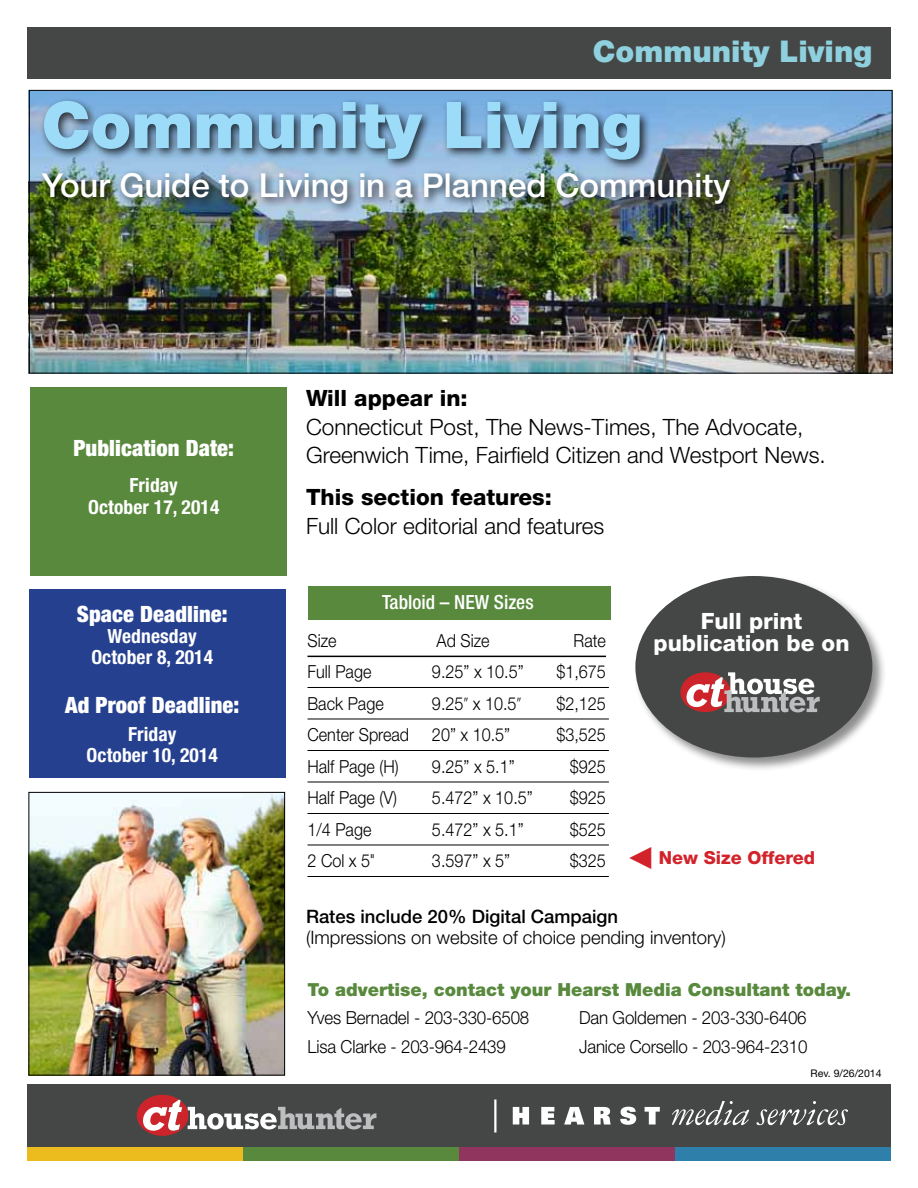
<style>
.page{position:relative;width:918px;height:1188px;background:#fff}
.page>*{position:absolute;margin:0;border:0;box-sizing:border-box;transform-origin:0 0}
.t1{font:900 64.5px "Helvetica Neue LT Std";color:#9ddcf9}
.t2{font:500 33px "Helvetica Neue LT Std";color:#fff}
.t3{font:900 30px "Helvetica Neue LT Std";color:#8ed0dd}
.t4{font:300 22.5px/28.5px "Helvetica Neue LT Std";color:#000}
.t5{font:900 condensed 22.5px "Helvetica Neue LT Std";letter-spacing:.005em;color:#fff}
.t6{font:800 22.5px "Helvetica Neue LT Std";color:#000}
.t7{font:800 22.5px/22.5px "Helvetica Neue LT Std";color:#fff;text-align:center}
.t8{font:700 condensed 19.5px/21px "Helvetica Neue LT Std";letter-spacing:.005em;color:#fff;text-align:center}
.t9{font:500 condensed 19.5px "Helvetica Neue LT Std";color:#fff}
.t10{font:300 18.45px "Helvetica Neue LT Std";color:#000}
.t11{font:500 18.45px "Helvetica Neue LT Std";color:#000}
.t12{font:300 18px "Helvetica Neue LT Std";color:#000;scale:.9 1}
.t13{font:300 18px "Helvetica Neue LT Std";color:#000;scale:.94 1}
.t14{font:900 18px "Helvetica Neue LT Std";color:#58893d}
.t15{font:800 18px "Helvetica Neue LT Std";color:#d2232a}
.t16{font:10.5px "Helvetica Neue LT Std";color:#000}
.s1{font-family:"Myriad Pro"}
.s2{font-family:"Helvetica LT Std"}
.s3{font-weight:300;color:#000}
.s4{font-family:"Universal Std Newswith Comm Pi";font-weight:400;font-size:22.5px}
</style>
<div class="page">
<img style="left:31px;top:92px;width:859px;height:280px">
<div style="left:27px;top:27px;width:864px;height:52px;background:#444745"></div>
<div style="left:30px;top:590px;width:256px;height:188px;background:#25408f"></div>
<img style="left:30px;top:794px;width:253px;height:280px">
<div style="left:28px;top:792px;width:257px;height:284px;border:1px solid #000"></div>
<div style="left:30px;top:387px;width:256px;height:189px;background:#58893d"></div>
<div style="left:633px;top:574px;width:254px;height:197px;background:#000;opacity:.45"></div>
<div style="left:635px;top:576px;width:237px;height:182px;background:#444745;border-radius:50%"></div>
<svg style="left:680px;top:672px;width:140px;height:40px"></svg>
<div style="left:27px;top:1144px;width:216px;height:17px;background:#ecbc1e"></div>
<div style="left:243px;top:1144px;width:216px;height:17px;background:#58893d"></div>
<div style="left:459px;top:1144px;width:216px;height:17px;background:#90365e"></div>
<div style="left:675px;top:1144px;width:216px;height:17px;background:#2e80ab"></div>
<div style="left:27px;top:1084px;width:864px;height:64px;background:#444745"></div>
<svg style="left:513px;top:1107px;width:16px;height:17px"></svg>
<svg style="left:541px;top:1107px;width:14px;height:17px"></svg>
<svg style="left:564px;top:1107px;width:20px;height:18px"></svg>
<svg style="left:594px;top:1107px;width:17px;height:17px"></svg>
<svg style="left:620px;top:1107px;width:16px;height:18px"></svg>
<svg style="left:645px;top:1107px;width:15px;height:17px"></svg>
<svg style="left:672px;top:1101px;width:77px;height:24px"></svg>
<svg style="left:757px;top:1101px;width:91px;height:24px"></svg>
<hr style="left:494px;top:1100px;width:2px;height:32px;background:#fff">
<svg style="left:137px;top:1095px;width:239px;height:41px"></svg>
<hr style="left:308px;top:656px;width:298px;height:1px;background:#000">
<hr style="left:308px;top:687px;width:301px;height:1px;background:#000">
<hr style="left:308px;top:719px;width:301px;height:1px;background:#000">
<hr style="left:308px;top:750px;width:301px;height:1px;background:#000">
<hr style="left:308px;top:782px;width:301px;height:1px;background:#000">
<hr style="left:308px;top:813px;width:301px;height:1px;background:#000">
<hr style="left:308px;top:845px;width:301px;height:1px;background:#000">
<hr style="left:308px;top:876px;width:301px;height:1px;background:#000">
<div style="left:308px;top:586px;width:302px;height:34px;background:#58893d"></div>
<div style="left:39px;top:97px;width:703px;height:119px;background:#000;opacity:.75"></div>
<h3 class="t3" style="left:593px;top:33px;width:281px">Community Living</h3>
<h1 class="t1" style="left:42px;top:87px;width:602px">Community Living</h1>
<h2 class="t2" style="left:42px;top:165px;width:690px">Your Guide to Living in a Planned Community</h2>
<p class="t5" style="left:73px;top:434px;width:162px">Publication Date:</p>
<p class="t8" style="left:88px;top:473px;width:133px;line-height:22.5px">Friday<br>October 17, 2014</p>
<p class="t5" style="left:77px;top:600px;width:152px">Space Deadline:</p>
<p class="t8" style="left:91px;top:625px;width:123px">Wednesday<br>October 8, 2014</p>
<p class="t5" style="left:65px;top:691px;width:176px">Ad Proof Deadline:</p>
<p class="t8" style="left:87px;top:723px;width:133px">Friday<br>October 10, 2014</p>
<p class="t6" style="left:306px;top:385px;width:163px">Will appear in:</p>
<p class="t4" style="left:306px;top:412px;width:521px">Connecticut Post, The News-Times, The Advocate,<br>Greenwich Time, Fairfield Citizen and Westport News.</p>
<p class="t6" style="left:306px;top:484px;width:247px">This section features:</p>
<p class="t4" style="left:306px;top:511px;width:300px">Full Color editorial and features</p>
<p class="t9" style="left:382px;top:591px;width:153px">Tabloid – NEW Sizes</p>
<p class="t7" style="left:654px;top:609px;width:197px">Full print publication be on</p>
<p class="t12" style="left:308px;top:630px;width:34px">Size</p>
<p class="t12" style="left:437px;top:630px;width:61px">Ad Size</p>
<p class="t12" style="left:574px;top:630px;width:38px">Rate</p>
<p class="t12" style="left:308px;top:661px;width:73px">Full Page</p>
<p class="t12" style="left:432px;top:661px;width:104px">9.25” x 10.5”</p>
<p class="t12" style="left:556px;top:661px;width:57px">$1,675</p>
<p class="t12" style="left:308px;top:693px;width:86px">Back Page</p>
<p class="t12" style="left:432px;top:693px;width:101px">9.25<span class="s1">”</span> x 10.5<span class="s1">”</span></p>
<p class="t12" style="left:556px;top:693px;width:57px">$2,125</p>
<p class="t12" style="left:308px;top:724px;width:115px">Center Spread</p>
<p class="t12" style="left:432px;top:724px;width:89px">20” x 10.5”</p>
<p class="t12" style="left:556px;top:724px;width:57px">$3,525</p>
<p class="t12" style="left:308px;top:756px;width:103px">Half Page (H)</p>
<p class="t12" style="left:432px;top:756px;width:94px">9.25” x 5.1”</p>
<p class="t12" style="left:570px;top:756px;width:42px">$925</p>
<p class="t12" style="left:308px;top:787px;width:101px">Half Page (V)</p>
<p class="t12" style="left:432px;top:787px;width:114px">5.472” x 10.5”</p>
<p class="t12" style="left:570px;top:787px;width:42px">$925</p>
<p class="t12" style="left:308px;top:819px;width:73px">1/4 Page</p>
<p class="t12" style="left:432px;top:819px;width:104px">5.472” x 5.1”</p>
<p class="t12" style="left:570px;top:819px;width:42px">$525</p>
<p class="t12" style="left:308px;top:850px;width:76px">2 Col x 5<span class="s2">"</span></p>
<p class="t12" style="left:432px;top:850px;width:89px">3.597” x 5”</p>
<p class="t15" style="left:570px;top:847px;width:247px"><span class="s3">$325</span> <span class="s4">◀</span> New Size Offered</p>
<p class="t11" style="left:306px;top:905px;width:314px">Rates include 20% Digital Campaign</p>
<p class="t10" style="left:306px;top:926px;width:421px">(Impressions on website of choice pending inventory)</p>
<p class="t14" style="left:308px;top:979px;width:545px">To advertise, contact your Hearst Media Consultant today.</p>
<p class="t13" style="left:308px;top:1007px;width:237px">Yves Bernadel - 203-330-6508</p>
<p class="t13" style="left:579px;top:1007px;width:244px">Dan Goldemen - 203-330-6406</p>
<p class="t13" style="left:308px;top:1036px;width:212px">Lisa Clarke - 203-964-2439</p>
<p class="t13" style="left:579px;top:1036px;width:244px">Janice Corsello - 203-964-2310</p>
<p class="t16" style="left:811px;top:1067px;width:73px">Rev. 9/26/2014</p>
</div>
